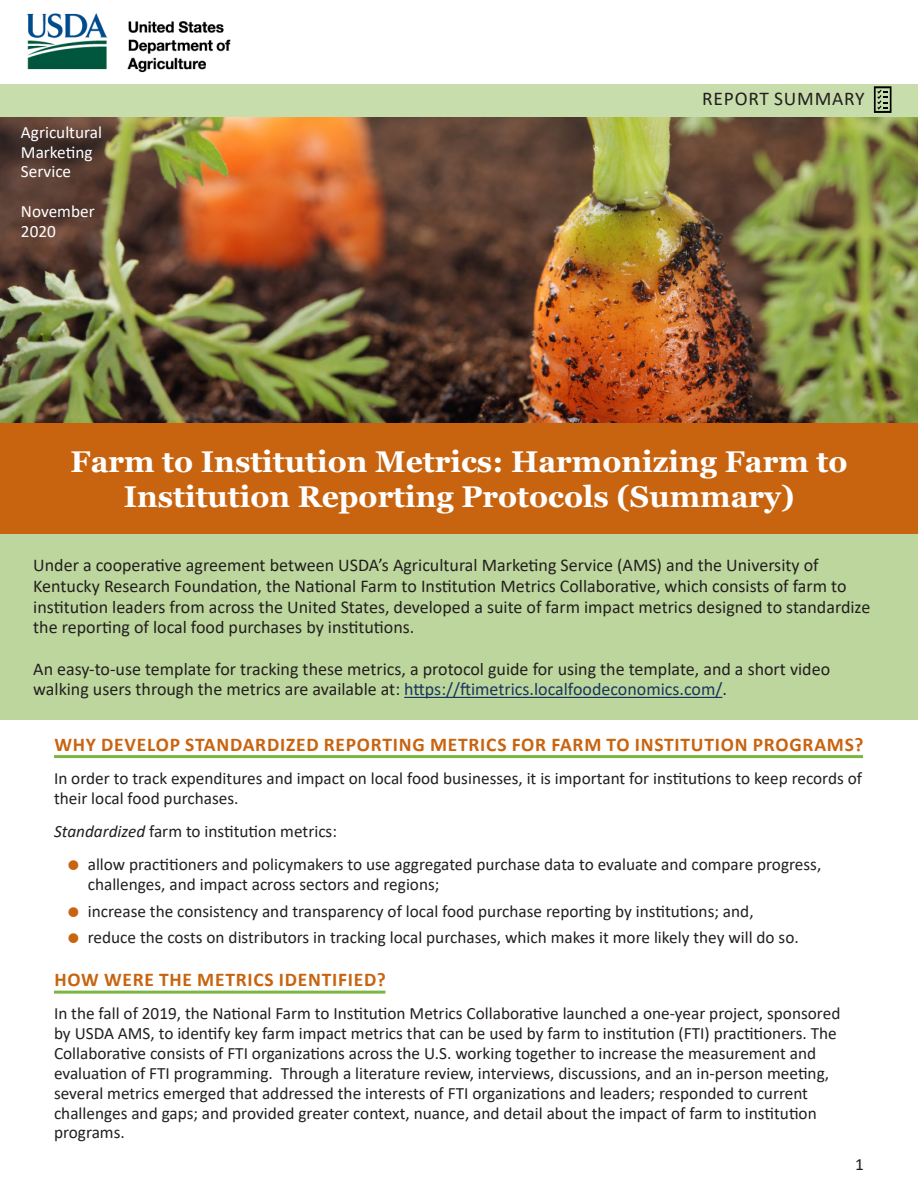
<style>
.page{position:relative;width:918px;height:1188px;background:#fff}
.page>*{position:absolute;margin:0;border:0;box-sizing:border-box;transform-origin:0 0}
.Heading_1{font:700 30px/34.5px "Georgia";color:#fff;text-align:center}
.Heading_2{font:700 19.5px "Calibri";letter-spacing:.04em;color:#c86410}
.Pub_Category{font:19.5px "Calibri";letter-spacing:.04em;color:#231f20}
.Summary_box{font:18px/20.7px "Calibri";color:#231f20}
.t1{font:17.25px/19.8px "Calibri";color:#231f20}
.t2{font:17.25px "Calibri";color:#fff}
.s1{color:#17365d}
.s2{font-style:italic}
</style>
<div class="page">
<img style="left:1px;top:117px;width:917px;height:306px">
<hr style="left:54px;top:755px;width:809px;height:3px;background:#7bb642">
<hr style="left:54px;top:991px;width:332px;height:3px;background:#7bb642">
<div style="left:0;top:534px;width:918px;height:185px;background:#bdd69d"></div>
<hr style="left:404px;top:697px;width:318px;height:1px;background:#17365d">
<div style="left:0;top:423px;width:918px;height:111px;background:#c86410"></div>
<img style="left:27px;top:13px;width:204px;height:60px">
<div style="left:0;top:84px;width:918px;height:33px;background:#c8ddac"></div>
<svg style="left:874px;top:86px;width:18px;height:27px"></svg>
<p class="t2" style="left:21px;top:120px;width:83px">Agricultural</p>
<p class="t2" style="left:21px;top:140px;width:73px">Marketing</p>
<p class="t2" style="left:21px;top:160px;width:52px">Service</p>
<p class="t2" style="left:21px;top:199px;width:75px">November</p>
<p class="t2" style="left:21px;top:219px;width:36px">2020</p>
<p class="Pub_Category" style="left:702px;top:85px;width:164px">REPORT SUMMARY</p>
<h1 class="Heading_1" style="left:71px;top:445px;width:778px">Farm to Institution Metrics: Harmonizing Farm to<br>Institution Reporting Protocols (Summary)</h1>
<p class="Summary_box" style="left:33px;top:554px;width:839px">Under a cooperative agreement between USDA’s Agricultural Marketing Service (AMS) and the University of Kentucky Research Foundation, the National Farm to Institution Metrics Collaborative, which consists of farm to institution leaders from across the United States, developed a suite of farm impact metrics designed to standardize the reporting of local food purchases by institutions.</p>
<p class="Summary_box" style="left:33px;top:658px;width:798px">An easy-to-use template for tracking these metrics, a protocol guide for using the template, and a short video walking users through the metrics are available at: <span class="s1">https://ftimetrics.localfoodeconomics.com/</span>.</p>
<p class="Heading_2" style="left:54px;top:730px;width:810px">WHY DEVELOP STANDARDIZED REPORTING METRICS FOR FARM TO INSTITUTION PROGRAMS?</p>
<p class="t1" style="left:54px;top:768px;width:810px">In order to track expenditures and impact on local food businesses, it is important for institutions to keep records of their local food purchases.</p>
<p class="t1" style="left:54px;top:821px;width:285px"><span class="s2">Standardized</span> farm to institution metrics:</p>
<p class="t1" style="left:88px;top:854px;width:735px">allow practitioners and policymakers to use aggregated purchase data to evaluate and compare progress, challenges, and impact across sectors and regions;</p>
<p class="t1" style="left:88px;top:901px;width:667px">increase the consistency and transparency of local food purchase reporting by institutions; and,</p>
<p class="t1" style="left:88px;top:927px;width:713px">reduce the costs on distributors in tracking local purchases, which makes it more likely they will do so.</p>
<p class="Heading_2" style="left:54px;top:966px;width:333px">HOW WERE THE METRICS IDENTIFIED?</p>
<p class="t1" style="left:54px;top:1003px;width:788px">In the fall of 2019, the National Farm to Institution Metrics Collaborative launched a one-year project, sponsored by USDA AMS, to identify key farm impact metrics that can be used by farm to institution (FTI) practitioners. The Collaborative consists of FTI organizations across the U.S. working together to increase the measurement and evaluation of FTI programming. Through a literature review, interviews, discussions, and an in-person meeting, several metrics emerged that addressed the interests of FTI organizations and leaders; responded to current challenges and gaps; and provided greater context, nuance, and detail about the impact of farm to institution programs.</p>
<p class="t1" style="left:855px;top:1154px;width:10px">1</p>
</div>
